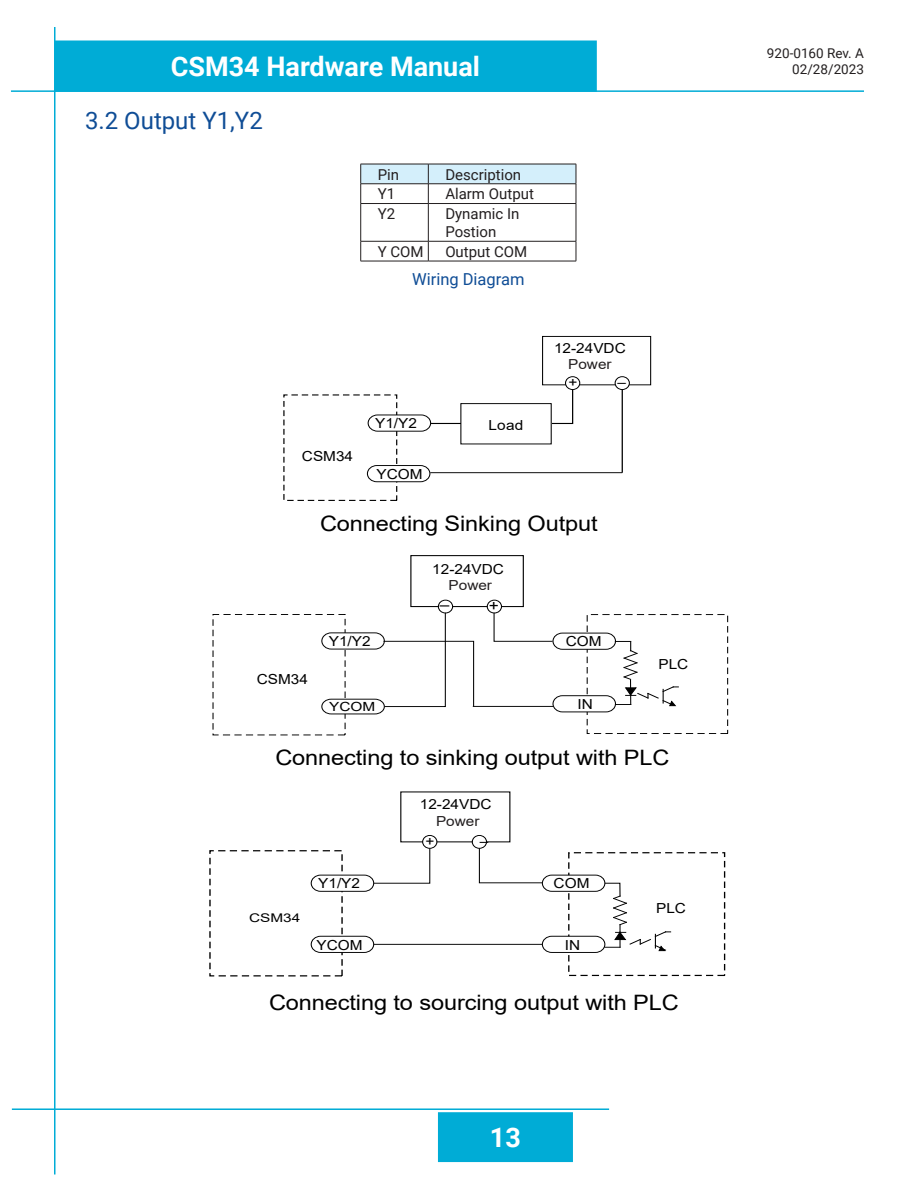
<style>
.page{position:relative;width:918px;height:1188px;background:#fff}
.page>*{position:absolute;margin:0;border:0;box-sizing:border-box;transform-origin:0 0}
.page_Number{font:700 27px "Roboto";color:#fff}
.page_Number-2{font:24px "Roboto";color:#0f4d96}
.t1{font:21.3px "Arial";letter-spacing:-.005em;color:#000;scale:1.11 1}
.content_text1{font:16.5px "Roboto";color:#0f4d96}
.t2{font:15.6px "Arial";color:#000;scale:1.11 1}
.content_text{font:15px/18px "Roboto";color:#231f20}
.t3{font:13.8px/16.6px "Arial";color:#000;text-align:center;scale:1.11 1}
.t4{font:13.8px "Arial";color:#231f20;scale:1.11 1}
.Body_text{font:13.5px "Roboto";color:#231f20}
.t5{font:12.6px "Arial";color:#000;scale:1.22 1}
.t6{font:12px "Arial";color:#000;scale:1.28 1}
.s1{color:#231f20}
</style>
<div class="page">
<hr style="left:11px;top:90px;width:853px;height:2px;background:#00acd6">
<hr style="left:54px;top:27px;width:2px;height:1147px;background:#00acd6">
<div style="left:439px;top:1113px;width:133px;height:48px;background:#00acd6"></div>
<div style="left:438px;top:1112px;width:135px;height:50px;border:2px solid #00acd6"></div>
<hr style="left:12px;top:1108px;width:597px;height:2px;background:#00acd6">
<div style="left:55px;top:41px;width:541px;height:50px;background:#00acd6"></div>
<div style="left:54px;top:40px;width:543px;height:52px;border:2px solid #00acd6"></div>
<hr style="left:361px;top:203px;width:67px;height:1px;background:#231f20">
<hr style="left:360px;top:204px;width:1px;height:37px;background:#231f20">
<hr style="left:428px;top:203px;width:148px;height:1px;background:#231f20">
<hr style="left:428px;top:204px;width:1px;height:37px;background:#231f20">
<hr style="left:576px;top:204px;width:1px;height:37px;background:#231f20">
<hr style="left:361px;top:241px;width:67px;height:1px;background:#231f20">
<svg style="left:360px;top:241px;width:1px;height:20px"></svg>
<hr style="left:428px;top:241px;width:148px;height:1px;background:#231f20">
<svg style="left:428px;top:241px;width:1px;height:20px"></svg>
<svg style="left:576px;top:241px;width:1px;height:20px"></svg>
<hr style="left:361px;top:261px;width:67px;height:1px;background:#231f20">
<hr style="left:428px;top:261px;width:148px;height:1px;background:#231f20">
<svg style="left:360px;top:164px;width:217px;height:39px"></svg>
<div style="left:410px;top:555px;width:114px;height:52px;border:1px solid #000"></div>
<div style="left:487px;top:600px;width:14px;height:13px;background:#fff;border-radius:50%"></div>
<div style="left:439px;top:601px;width:14px;height:12px;background:#fff;border-radius:50%"></div>
<div style="left:587px;top:614px;width:141px;height:120px;border:1px dashed #000"></div>
<hr style="left:473px;top:706px;width:80px;height:1px;background:#000">
<div style="left:487px;top:600px;width:15px;height:13px;border:1px solid #000;border-radius:50%"></div>
<div style="left:438px;top:600px;width:15px;height:13px;border:1px solid #000;border-radius:50%"></div>
<svg style="left:493px;top:612px;width:185px;height:101px"></svg>
<svg style="left:321px;top:612px;width:154px;height:103px"></svg>
<div style="left:568px;top:852px;width:157px;height:124px;border:1px dashed #000"></div>
<hr style="left:372px;top:944px;width:170px;height:1px;background:#000">
<div style="left:472px;top:835px;width:15px;height:14px;border:1px solid #000;border-radius:50%"></div>
<div style="left:422px;top:835px;width:15px;height:14px;border:1px solid #000;border-radius:50%"></div>
<svg style="left:310px;top:935px;width:65px;height:18px"></svg>
<svg style="left:310px;top:847px;width:121px;height:45px"></svg>
<svg style="left:478px;top:847px;width:193px;height:106px"></svg>
<div style="left:542px;top:336px;width:109px;height:49px;border:1px solid #000"></div>
<div style="left:566px;top:377px;width:14px;height:13px;background:#fff;border-radius:50%"></div>
<div style="left:565px;top:376px;width:15px;height:14px;border:1px solid #000;border-radius:50%"></div>
<div style="left:615px;top:377px;width:14px;height:13px;background:#fff;border-radius:50%"></div>
<div style="left:615px;top:376px;width:15px;height:14px;border:1px solid #000;border-radius:50%"></div>
<hr style="left:430px;top:472px;width:192px;height:1px;background:#000">
<hr style="left:622px;top:390px;width:1px;height:83px;background:#000">
<svg style="left:367px;top:465px;width:64px;height:18px"></svg>
<svg style="left:367px;top:388px;width:207px;height:44px"></svg>
<p class="page_Number" style="left:171px;top:47px;width:311px">CSM34 Hardware Manual</p>
<p class="page_Number-2" style="left:85px;top:104px;width:179px">3.2 Output Y1,Y2</p>
<p class="t3" style="left:302px;top:448px;width:48px">CSM34</p>
<p class="content_text" style="left:378px;top:165px;width:23px">Pin</p>
<p class="content_text" style="left:445px;top:165px;width:77px">Description</p>
<p class="content_text" style="left:378px;top:184px;width:19px">Y1</p>
<p class="content_text" style="left:445px;top:184px;width:90px">Alarm Output</p>
<p class="content_text" style="left:378px;top:204px;width:19px">Y2</p>
<p class="content_text" style="left:445px;top:204px;width:76px">Dynamic In<br>Postion</p>
<p class="content_text" style="left:378px;top:242px;width:47px">Y COM</p>
<p class="content_text" style="left:445px;top:242px;width:83px">Output COM</p>
<p class="content_text1" style="left:412px;top:267px;width:114px">Wiring Diagram</p>
<p class="t3" style="left:375px;top:415px;width:39px">Y1/Y2</p>
<p class="t3" style="left:377px;top:466px;width:43px">YCOM</p>
<p class="t3" style="left:488px;top:417px;width:33px">Load</p>
<p class="t3" style="left:554px;top:340px;width:66px">12-24VDC</p>
<p class="t4" style="left:568px;top:355px;width:41px">Power</p>
<p class="t3" style="left:618px;top:373px;width:9px">–</p>
<p class="t3" style="left:568px;top:374px;width:10px">+</p>
<p class="t1" style="left:320px;top:509px;width:252px">Connecting Sinking Output</p>
<p class="t3" style="left:432px;top:561px;width:66px">12-24VDC<br><span class="s1">Power</span></p>
<p class="t2" style="left:440px;top:594px;width:10px">–</p>
<p class="t2" style="left:489px;top:595px;width:11px">+</p>
<p class="t3" style="left:329px;top:633px;width:39px">Y1/Y2</p>
<p class="t3" style="left:566px;top:633px;width:34px">COM</p>
<p class="t3" style="left:257px;top:671px;width:48px">CSM34</p>
<p class="t5" style="left:329px;top:698px;width:39px">YCOM</p>
<p class="t3" style="left:578px;top:696px;width:15px">IN</p>
<p class="t3" style="left:659px;top:655px;width:28px">PLC</p>
<p class="t1" style="left:275px;top:743px;width:357px">Connecting to sinking output with PLC</p>
<p class="t3" style="left:420px;top:796px;width:66px">12-24VDC<br><span class="s1">Power</span></p>
<p class="t6" style="left:249px;top:910px;width:41px">CSM34</p>
<p class="t3" style="left:318px;top:875px;width:39px">Y1/Y2</p>
<p class="t3" style="left:317px;top:936px;width:43px">YCOM</p>
<p class="t3" style="left:425px;top:833px;width:10px">+</p>
<p class="t3" style="left:480px;top:833px;width:9px">–</p>
<p class="t3" style="left:554px;top:875px;width:34px">COM</p>
<p class="t3" style="left:565px;top:936px;width:15px">IN</p>
<p class="t3" style="left:656px;top:900px;width:28px">PLC</p>
<p class="t1" style="left:269px;top:988px;width:371px">Connecting to sourcing output with PLC</p>
<h1 class="page_Number" style="left:490px;top:1119px;width:32px">13</h1>
<p class="Body_text" style="left:767px;top:43px;width:99px">920-0160 Rev. A</p>
<p class="Body_text" style="left:792px;top:59px;width:73px">02/28/2023</p>
</div>
